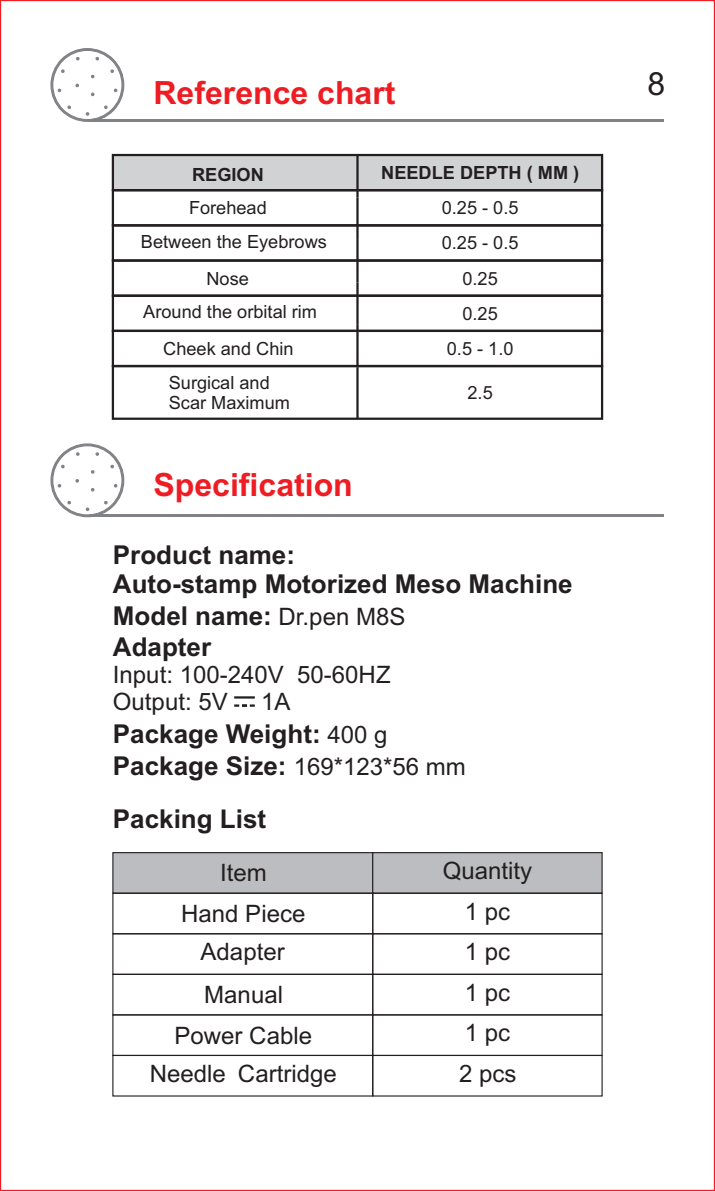
<style>
.page{position:relative;width:715px;height:1191px;background:#fff}
.page>*{position:absolute;margin:0;border:0;box-sizing:border-box;transform-origin:0 0}
.t1{font:700 32px "Arial";color:#ee1d23}
.t2{font:32px "Arial";color:#231f20}
.t3{font:700 26px/29.2px "Arial";color:#231f20}
.t4{font:24px/40.4px "Arial";color:#231f20}
.t5{font:18px/35.2px "Arial";color:#231f20}
.t6{font:700 18px "Arial";color:#231f20}
.s1{font-weight:400;font-size:24px}
</style>
<div class="page">
<svg style="left:111px;top:153px;width:493px;height:39px;background:#c5c6c8"></svg>
<div style="left:112px;top:189px;width:491px;height:37px;border:2px solid #231f20"></div>
<div style="left:112px;top:224px;width:491px;height:38px;border:2px solid #231f20"></div>
<div style="left:112px;top:259px;width:491px;height:38px;border:2px solid #231f20"></div>
<div style="left:112px;top:294px;width:491px;height:38px;border:2px solid #231f20"></div>
<div style="left:112px;top:330px;width:491px;height:37px;border:2px solid #231f20"></div>
<div style="left:112px;top:365px;width:491px;height:55px;border:2px solid #231f20"></div>
<hr style="left:356px;top:155px;width:2px;height:42px;background:#231f20">
<hr style="left:356px;top:197px;width:2px;height:43px;background:#231f20">
<hr style="left:356px;top:240px;width:2px;height:42px;background:#231f20">
<hr style="left:356px;top:282px;width:2px;height:43px;background:#231f20">
<hr style="left:356px;top:325px;width:2px;height:42px;background:#231f20">
<hr style="left:356px;top:367px;width:2px;height:52px;background:#231f20">
<svg style="left:50px;top:48px;width:75px;height:74px"></svg>
<hr style="left:89px;top:119px;width:574px;height:3px;background:#808285">
<svg style="left:50px;top:443px;width:75px;height:75px"></svg>
<hr style="left:89px;top:514px;width:574px;height:3px;background:#808285">
<div style="left:112px;top:852px;width:491px;height:42px;background:#bcbdc0"></div>
<div style="left:112px;top:892px;width:261px;height:42px;border:1px solid #231f20"></div>
<div style="left:112px;top:933px;width:261px;height:42px;border:1px solid #231f20"></div>
<div style="left:112px;top:973px;width:261px;height:42px;border:1px solid #231f20"></div>
<div style="left:112px;top:1014px;width:261px;height:42px;border:1px solid #231f20"></div>
<div style="left:112px;top:1054px;width:261px;height:42px;border:1px solid #231f20"></div>
<div style="left:372px;top:892px;width:230px;height:42px;border:1px solid #231f20"></div>
<div style="left:372px;top:933px;width:230px;height:42px;border:1px solid #231f20"></div>
<div style="left:372px;top:973px;width:230px;height:42px;border:1px solid #231f20"></div>
<div style="left:372px;top:1014px;width:230px;height:42px;border:1px solid #231f20"></div>
<div style="left:372px;top:1054px;width:230px;height:42px;border:1px solid #231f20"></div>
<hr style="left:234px;top:696px;width:21px;height:2px;background:#231f20">
<svg style="left:234px;top:704px;width:21px;height:2px"></svg>
<p class="t1" style="left:153px;top:80px;width:243px">Reference chart</p>
<p class="t2" style="left:647px;top:71px;width:19px">8</p>
<p class="t6" style="left:192px;top:168px;width:73px">REGION</p>
<p class="t5" style="left:141px;top:193px;width:187px;line-height:33.2px;text-indent:48px">Forehead<br>Between the Eyebrows</p>
<p class="t5" style="left:143px;top:263px;width:175px;line-height:33.2px;text-align:center">Nose<br>Around the orbital rim</p>
<p class="t5" style="left:169px;top:333px;width:126px;line-height:33.6px;text-indent:-6px">Cheek and Chin<br>Surgical and</p>
<p class="t5" style="left:169px;top:387px;width:123px">Scar Maximum</p>
<p class="t1" style="left:153px;top:473px;width:201px">Specification</p>
<p class="t6" style="left:381px;top:166px;width:199px">NEEDLE DEPTH ( MM )</p>
<p class="t5" style="left:441px;top:192px;width:78px;text-align:center">0.25 - 0.5<br>0.25 - 0.5<br>0.25<br>0.25<br>0.5 - 1.0</p>
<p class="t5" style="left:467px;top:376px;width:27px">2.5</p>
<p class="t3" style="left:113px;top:542px;width:461px">Product name:<br>Auto-stamp Motorized Meso Machine</p>
<p class="t3" style="left:113px;top:602px;width:294px;line-height:31.2px">Model name: <span class="s1">Dr.pen M8S<br></span>Adapter</p>
<p class="t4" style="left:113px;top:663px;width:279px;line-height:26.8px">Input: 100-240V 50-60HZ<br>Output: 5V</p>
<p class="t4" style="left:261px;top:683px;width:31px">1A</p>
<p class="t3" style="left:113px;top:719px;width:354px;line-height:32.8px">Package Weight: <span class="s1">400 g<br></span>Package Size: <span class="s1">169*123*56 mm</span></p>
<p class="t3" style="left:113px;top:806px;width:155px">Packing List</p>
<p class="t4" style="left:220px;top:855px;width:48px">Item</p>
<p class="t4" style="left:442px;top:852px;width:91px">Quantity</p>
<p class="t4" style="left:181px;top:895px;width:126px">Hand Piece</p>
<p class="t4" style="left:200px;top:933px;width:86px">Adapter</p>
<p class="t4" style="left:204px;top:976px;width:80px">Manual</p>
<p class="t4" style="left:174px;top:1017px;width:139px">Power Cable</p>
<p class="t4" style="left:150px;top:1055px;width:188px">Needle Cartridge</p>
<p class="t4" style="left:464px;top:893px;width:47px">1 pc</p>
<p class="t4" style="left:464px;top:934px;width:47px;text-align:justify">1 pc 1 pc 1 pc</p>
<p class="t4" style="left:459px;top:1055px;width:59px">2 pcs</p>
</div>
